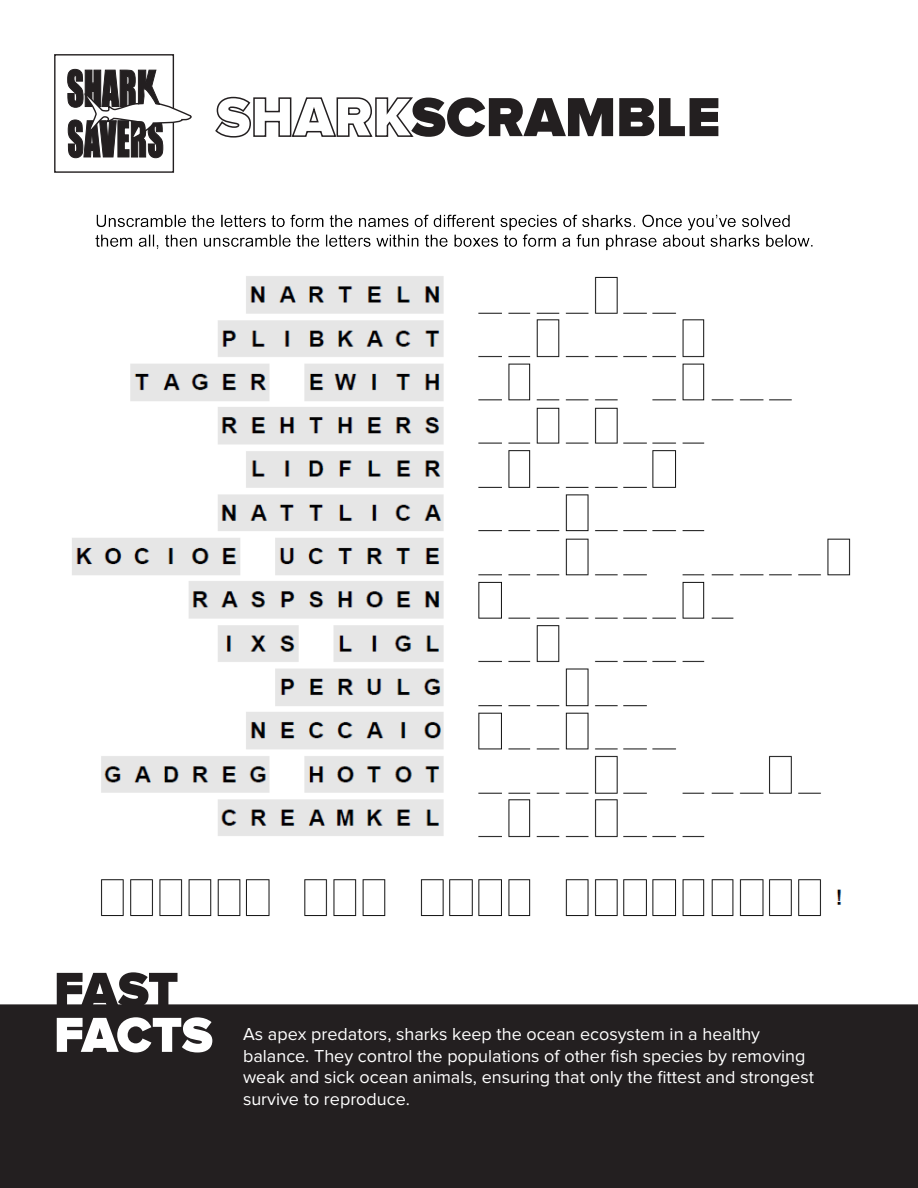
<style>
.page{position:relative;width:918px;height:1188px;background:#fff}
.page>*{position:absolute;margin:0;border:0;box-sizing:border-box;transform-origin:0 0}
.t1{font:900 57px "Proxima Nova";color:#231f20}
.t2{font:900 51px "Proxima Nova";letter-spacing:-.02em;color:#fff}
.t3{font:900 51px "Proxima Nova";color:#231f20}
.t4{font:18px/21.6px "Proxima Nova";color:#fff}
</style>
<div class="page">
<img style="left:72px;top:214px;width:779px;height:703px">
<div style="left:1px;top:1005px;width:916px;height:182px;background:#231f20"></div>
<div style="left:0;top:1004px;width:918px;height:184px;border:2px solid #231f20"></div>
<svg style="left:215px;top:96px;width:199px;height:42px"></svg>
<div style="left:54px;top:54px;width:120px;height:119px;border:1px solid #231f20"></div>
<svg style="left:68px;top:69px;width:124px;height:89px"></svg>
<p class="t1" style="left:411px;top:91px;width:311px">SCRAMBLE</p>
<p class="t3" style="left:54px;top:967px;width:126px">FAST</p>
<p class="t2" style="left:54px;top:1012px;width:160px">FACTS</p>
<p class="t4" style="left:243px;top:1024px;width:573px">As apex predators, sharks keep the ocean ecosystem in a healthy balance. They control the populations of other fish species by removing weak and sick ocean animals, ensuring that only the fittest and strongest survive to reproduce.</p>
</div>
